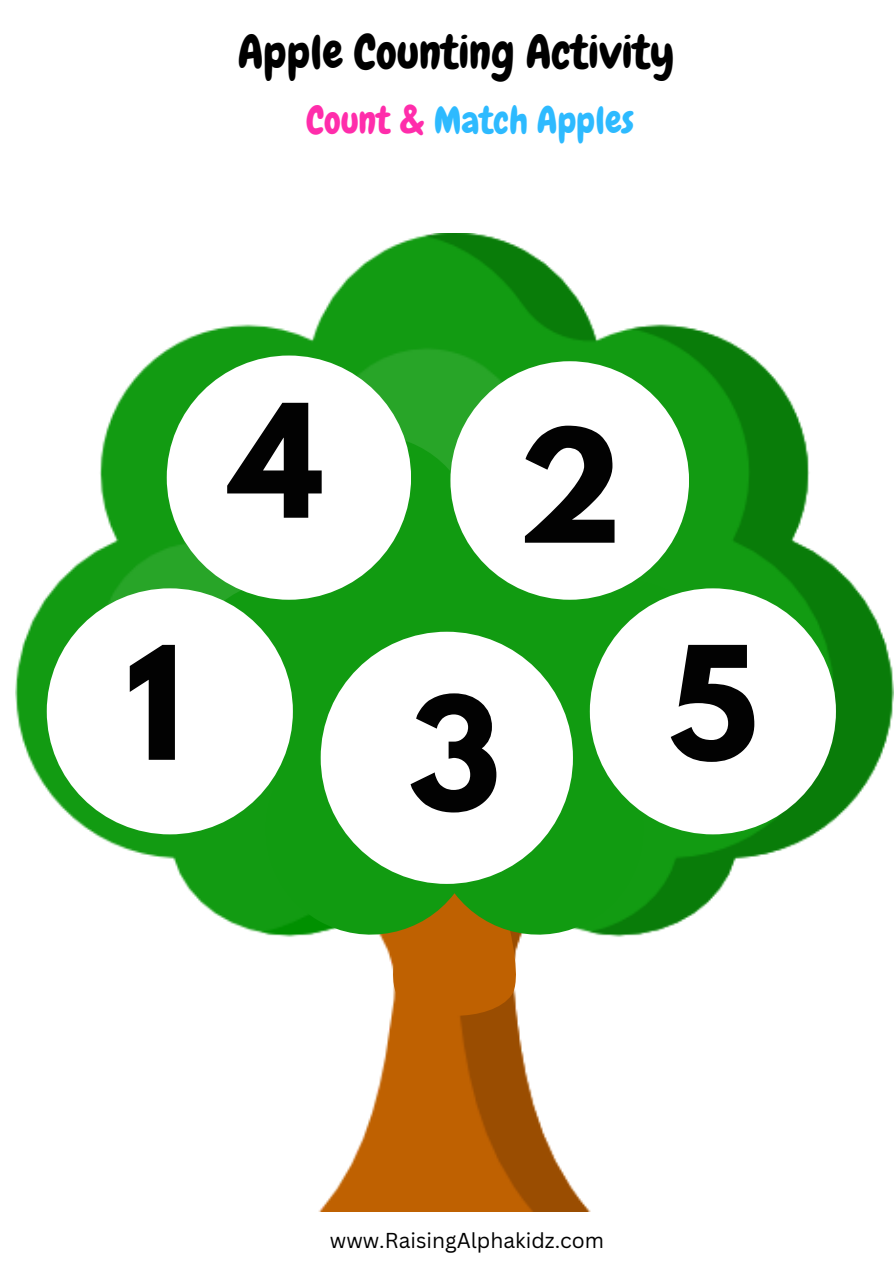
<style>
.page{position:relative;width:894px;height:1264px;background:#fff}
.page>*{position:absolute;margin:0;border:0;box-sizing:border-box;transform-origin:0 0}
.t1{font:700 139.2px "League Spartan";color:#020202}
.t2{font:46.35px "Chewy";color:#000}
.t3{font:37.35px "Chewy";color:#2dbaff}
.t4{font:21px "Canva Sans";color:#000}
.s1{color:#ff2dab}
</style>
<div class="page">
<img style="left:15px;top:234px;width:878px;height:977px">
<svg style="left:378px;top:947px;width:152px;height:75px"></svg>
<svg style="left:182px;top:422px;width:544px;height:525px;background:#2aa024"></svg>
<div style="left:314px;top:674px;width:281px;height:55px;background:#119b11"></div>
<div style="left:167px;top:355px;width:244px;height:244px;background:#fff;border-radius:50%"></div>
<div style="left:450px;top:361px;width:238px;height:238px;background:#fff;border-radius:50%"></div>
<div style="left:47px;top:588px;width:246px;height:246px;background:#fff;border-radius:50%"></div>
<div style="left:320px;top:631px;width:252px;height:252px;background:#fff;border-radius:50%"></div>
<div style="left:589px;top:588px;width:246px;height:246px;background:#fff;border-radius:50%"></div>
<p class="t2" style="left:238px;top:23px;width:438px">Apple Counting Activity</p>
<p class="t3" style="left:306px;top:96px;width:329px"><span class="s1">Count &amp;</span> Match Apples</p>
<h2 class="t1" style="left:126px;top:634px;width:59px">1</h2>
<h1 class="t1" style="left:230px;top:392px;width:94px">4</h1>
<p class="t1" style="left:517px;top:417px;width:106px">2</p>
<h2 class="t1" style="left:408px;top:685px;width:94px">3</h2>
<p class="t1" style="left:668px;top:634px;width:91px">5</p>
<p class="t4" style="left:330px;top:1225px;width:276px">www.RaisingAlphakidz.com</p>
</div>
